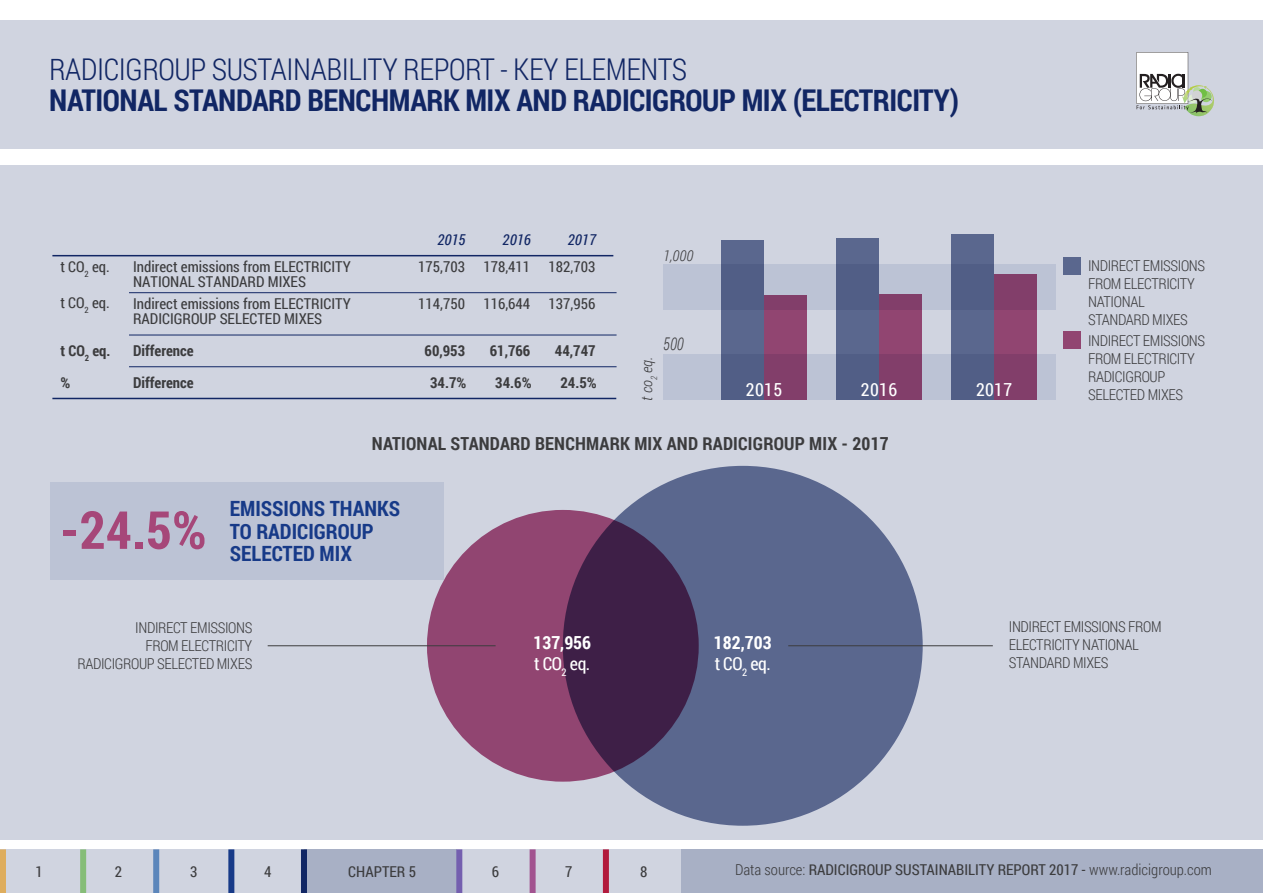
<style>
.page{position:relative;width:1263px;height:893px;background:#fff}
.page>*{position:absolute;margin:0;border:0;box-sizing:border-box;transform-origin:0 0}
.t1{font:700 52.5px "Roboto Condensed";color:rgb(161 41 98/.8)}
.t2{font:700 30px "Roboto Condensed";letter-spacing:-.015em;color:#112664}
.t3{font:300 30px "Roboto Condensed";letter-spacing:-.015em;color:#112664}
.t4{font:700 21px/22.5px "Roboto Condensed";color:#173a88}
.t5{font:700 18px "Roboto Condensed";letter-spacing:.01em;color:#3c3c3e}
.t6{font:700 18px/21.6px "Roboto Condensed";color:#fff}
.t7{font:18px "Roboto Condensed";letter-spacing:.02em;color:#fff}
.t8{font:italic 300 17.4px "Roboto Condensed";color:#3c3c3e;scale:.86 1}
.t9{font:15px/15px "Roboto Condensed";color:#3c3c3e}
.t10{font:300 15px/18px "Roboto Condensed";letter-spacing:-.025em;color:#3c3c3e}
.t11{font:700 15px "Roboto Condensed";color:#3c3c3e}
.t12{font:italic 300 15px "Roboto Condensed";color:#3c3c3e}
.t13{font:italic 15px "Roboto Condensed";color:#112664}
.s1{font-weight:400}
.s2{font-weight:300}
</style>
<div class="page">
<div style="left:0;top:849px;width:1263px;height:44px;background:#d0d4e0"></div>
<div style="left:0;top:165px;width:1263px;height:675px;background:#d0d4e0"></div>
<div style="left:0;top:20px;width:1263px;height:128px;background:#d0d4e0"></div>
<div style="left:681px;top:849px;width:582px;height:44px;background:#a8b0c5"></div>
<div style="left:304px;top:849px;width:153px;height:44px;background:#a8b0c5"></div>
<div style="left:80px;top:849px;width:6px;height:44px;background:#86bd78"></div>
<div style="left:228px;top:849px;width:6px;height:44px;background:#173a88"></div>
<div style="left:153px;top:849px;width:6px;height:44px;background:#5c86bb"></div>
<div style="left:301px;top:849px;width:6px;height:44px;background:#112664"></div>
<div style="left:456px;top:849px;width:6px;height:44px;background:#745faf"></div>
<div style="left:530px;top:849px;width:6px;height:44px;background:#a25390"></div>
<div style="left:603px;top:849px;width:6px;height:44px;background:#b21a3c"></div>
<div style="left:0;top:849px;width:6px;height:44px;background:#dead5e"></div>
<div style="left:663px;top:355px;width:392px;height:45px;background:#bcc3d5"></div>
<div style="left:663px;top:264px;width:392px;height:45px;background:#bcc3d5"></div>
<div style="left:1064px;top:258px;width:17px;height:17px;background:#5a678e"></div>
<div style="left:1064px;top:332px;width:17px;height:17px;background:#914571"></div>
<svg style="left:1136px;top:52px;width:78px;height:64px"></svg>
<hr style="left:52px;top:398px;width:564px;height:1px;background:#112664">
<hr style="left:52px;top:255px;width:561px;height:1px;background:#112664">
<hr style="left:129px;top:292px;width:488px;height:1px;background:#112664">
<hr style="left:129px;top:335px;width:488px;height:1px;background:#112664">
<hr style="left:129px;top:366px;width:488px;height:1px;background:#112664">
<div style="left:563px;top:466px;width:360px;height:360px;background:#5a678e;border-radius:50%"></div>
<svg style="left:427px;top:510px;width:272px;height:272px;fill:#914571"></svg>
<hr style="left:268px;top:645px;width:228px;height:1px;background:#3c3c3e">
<hr style="left:788px;top:645px;width:205px;height:1px;background:#3c3c3e">
<div style="left:951px;top:234px;width:43px;height:166px;background:#515e86"></div>
<div style="left:994px;top:275px;width:43px;height:125px;background:linear-gradient(to right,#87416d,#87416d)"></div>
<div style="left:836px;top:238px;width:43px;height:162px;background:#515e86"></div>
<div style="left:879px;top:294px;width:42px;height:106px;background:linear-gradient(to right,#88416d,#88416d)"></div>
<div style="left:721px;top:241px;width:43px;height:159px;background:#515e86"></div>
<div style="left:764px;top:296px;width:42px;height:104px;background:linear-gradient(to right,#88416d,#88416d)"></div>
<div style="left:50px;top:482px;width:394px;height:97px;background:#bcc3d5"></div>
<h2 class="t3" style="left:49px;top:48px;width:640px">RADICIGROUP SUSTAINABILITY REPORT - KEY ELEMENTS</h2>
<h2 class="t2" style="left:49px;top:79px;width:912px">NATIONAL STANDARD BENCHMARK MIX AND RADICIGROUP MIX (ELECTRICITY)</h2>
<p class="t13" style="left:437px;top:229px;width:30px">2015</p>
<p class="t13" style="left:503px;top:229px;width:30px">2016</p>
<p class="t13" style="left:568px;top:229px;width:30px">2017</p>
<p class="t9" style="left:60px;top:259px;width:51px">t CO<sub>2</sub> eq.</p>
<p class="t9" style="left:133px;top:259px;width:219px">Indirect emissions from ELECTRICITY<br>NATIONAL STANDARD MIXES</p>
<p class="t9" style="left:418px;top:259px;width:179px">175,703 178,411 182,703</p>
<p class="t9" style="left:60px;top:295px;width:51px">t CO<sub>2</sub> eq.</p>
<p class="t9" style="left:133px;top:295px;width:219px">Indirect emissions from ELECTRICITY<br>RADICIGROUP SELECTED MIXES</p>
<p class="t9" style="left:418px;top:295px;width:179px">114,750 116,644 137,956</p>
<p class="t11" style="left:60px;top:340px;width:52px">t CO<sub>2</sub> eq.</p>
<p class="t11" style="left:133px;top:340px;width:62px">Difference</p>
<p class="t11" style="left:425px;top:340px;width:42px">60,953</p>
<p class="t11" style="left:490px;top:340px;width:42px">61,766</p>
<p class="t11" style="left:555px;top:340px;width:42px">44,747</p>
<p class="t11" style="left:60px;top:372px;width:11px">%</p>
<p class="t11" style="left:133px;top:372px;width:62px">Difference</p>
<p class="t11" style="left:430px;top:372px;width:38px">34.7%</p>
<p class="t11" style="left:495px;top:372px;width:38px">34.6%</p>
<p class="t11" style="left:560px;top:372px;width:38px">24.5%</p>
<p class="t12" style="left:663px;top:245px;width:31px">1,000</p>
<p class="t8" style="left:663px;top:331px;width:25px">500</p>
<p class="t12" style="left:636px;top:401px;width:45px;rotate:-90deg">t co<sub>2</sub> eq.</p>
<p class="t7" style="left:746px;top:377px;width:38px">2015</p>
<p class="t7" style="left:861px;top:377px;width:38px">2016</p>
<p class="t7" style="left:976px;top:377px;width:38px">2017</p>
<p class="t5" style="left:372px;top:431px;width:518px">NATIONAL STANDARD BENCHMARK MIX AND RADICIGROUP MIX - 2017</p>
<h1 class="t1" style="left:60px;top:493px;width:148px">-24.5%</h1>
<h3 class="t4" style="left:230px;top:496px;width:172px">EMISSIONS THANKS<br>TO RADICIGROUP<br>SELECTED MIX</h3>
<p class="t10" style="left:1088px;top:256px;width:119px">INDIRECT EMISSIONS<br>FROM ELECTRICITY<br>NATIONAL<br>STANDARD MIXES</p>
<p class="t10" style="left:1088px;top:332px;width:119px">INDIRECT EMISSIONS<br>FROM ELECTRICITY<br>RADICIGROUP</p>
<p class="t10" style="left:1088px;top:386px;width:97px">SELECTED MIXES</p>
<p class="t10" style="left:78px;top:618px;width:176px;text-align:right">INDIRECT EMISSIONS<br>FROM ELECTRICITY<br>RADICIGROUP SELECTED MIXES</p>
<p class="t10" style="left:1009px;top:617px;width:154px">INDIRECT EMISSIONS FROM<br>ELECTRICITY NATIONAL<br>STANDARD MIXES</p>
<p class="t6" style="left:533px;top:631px;width:59px">137,956 <span class="s1">t CO</span><sub>2</sub> <span class="s1">eq.</span></p>
<p class="t6" style="left:714px;top:631px;width:59px">182,703 <span class="s1">t CO</span><sub>2</sub> <span class="s1">eq.</span></p>
<p class="t9" style="left:35px;top:863px;width:9px">1</p>
<p class="t9" style="left:115px;top:863px;width:9px">2</p>
<p class="t9" style="left:190px;top:863px;width:9px">3</p>
<p class="t9" style="left:264px;top:863px;width:9px">4</p>
<p class="t9" style="left:348px;top:863px;width:69px">CHAPTER 5</p>
<p class="t9" style="left:492px;top:863px;width:9px">6</p>
<p class="t9" style="left:565px;top:863px;width:9px">7</p>
<p class="t9" style="left:640px;top:863px;width:9px">8</p>
<p class="t9" style="left:735px;top:862px;width:478px"><span class="s2">Data source:</span> RADICIGROUP SUSTAINABILITY REPORT 2017 - <span class="s2">www.radicigroup.com</span></p>
</div>
